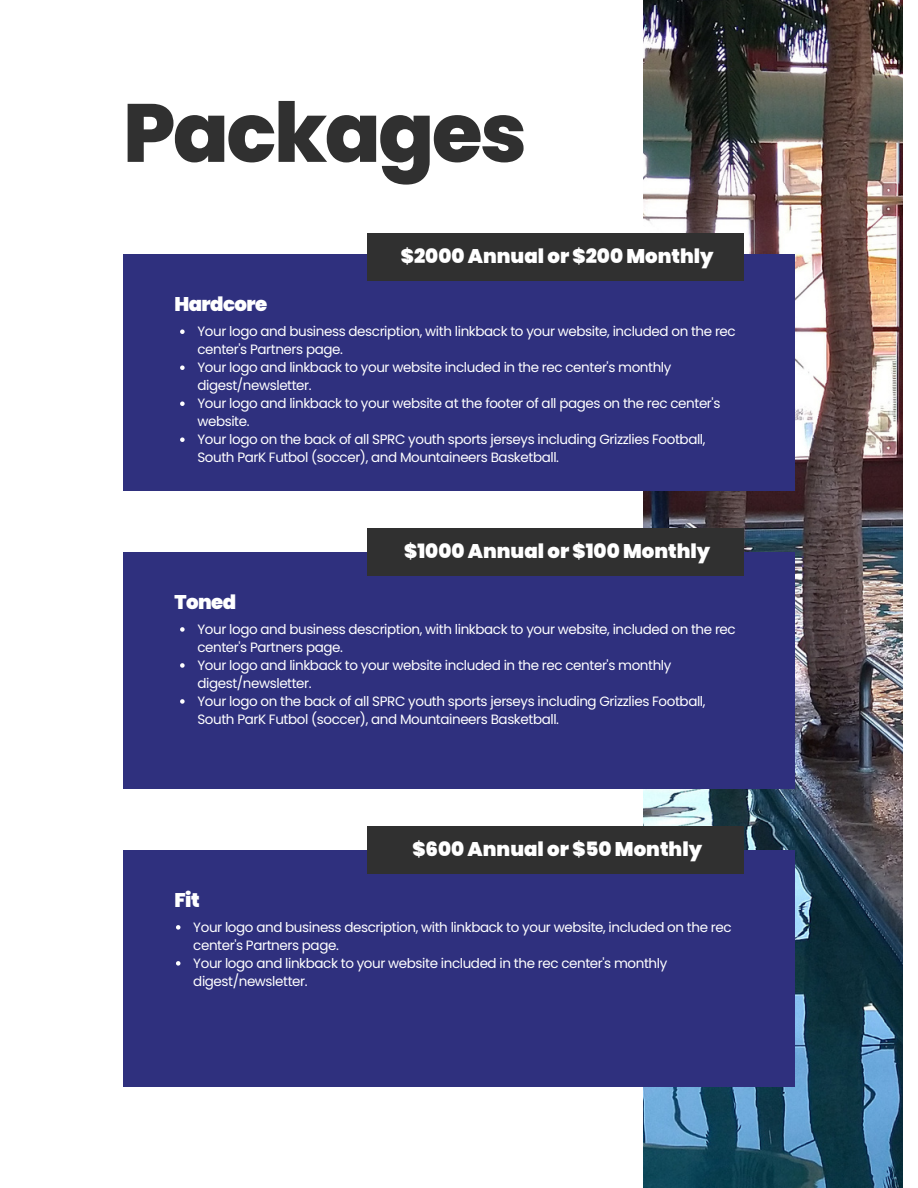
<style>
.page{position:relative;width:918px;height:1188px;background:#fff}
.page>*{position:absolute;margin:0;border:0;box-sizing:border-box;transform-origin:0 0}
.t1{font:800 82.35px "Poppins";letter-spacing:-.03em;color:#303030}
.t2{font:900 19.8px "Poppins";color:#fff}
.t3{font:900 19.8px "Poppins";letter-spacing:-.03em;color:#fff}
.t4{font:13.5px/18px "Poppins";letter-spacing:-.03em;color:#fff}
</style>
<div class="page">
<img style="left:643px;top:0;width:259px;height:1188px">
<div style="left:123px;top:254px;width:672px;height:237px;background:#2f307e"></div>
<div style="left:368px;top:234px;width:376px;height:47px;background:#303030"></div>
<div style="left:123px;top:552px;width:672px;height:237px;background:#2f307e"></div>
<div style="left:368px;top:529px;width:376px;height:47px;background:#303030"></div>
<div style="left:123px;top:850px;width:672px;height:237px;background:#2f307e"></div>
<div style="left:368px;top:826px;width:376px;height:48px;background:#303030"></div>
<svg style="left:180px;top:329px;width:5px;height:5px"></svg>
<svg style="left:180px;top:365px;width:5px;height:5px"></svg>
<svg style="left:180px;top:401px;width:5px;height:5px"></svg>
<svg style="left:180px;top:437px;width:5px;height:5px"></svg>
<svg style="left:180px;top:627px;width:5px;height:5px"></svg>
<svg style="left:180px;top:663px;width:5px;height:5px"></svg>
<svg style="left:180px;top:699px;width:5px;height:5px"></svg>
<svg style="left:176px;top:925px;width:4px;height:5px"></svg>
<svg style="left:176px;top:961px;width:4px;height:5px"></svg>
<p class="t1" style="left:123px;top:75px;width:405px">Packages</p>
<p class="t2" style="left:401px;top:242px;width:314px">$2000 Annual or $200 Monthly</p>
<p class="t3" style="left:174px;top:290px;width:94px">Hardcore</p>
<p class="t4" style="left:197px;top:323px;width:540px">Your logo and business description, with linkback to your website, included on the rec center's Partners page.</p>
<p class="t4" style="left:197px;top:359px;width:476px">Your logo and linkback to your website included in the rec center's monthly digest/newsletter.</p>
<p class="t4" style="left:197px;top:395px;width:524px">Your logo and linkback to your website at the footer of all pages on the rec center's website.</p>
<p class="t4" style="left:197px;top:431px;width:510px">Your logo on the back of all SPRC youth sports jerseys including Grizzlies Football,<br>South ParK Futbol (soccer), and Mountaineers Basketball.</p>
<p class="t2" style="left:174px;top:588px;width:63px">Toned</p>
<p class="t2" style="left:404px;top:537px;width:308px">$1000 Annual or $100 Monthly</p>
<p class="t4" style="left:197px;top:620px;width:540px">Your logo and business description, with linkback to your website, included on the rec center's Partners page.</p>
<p class="t4" style="left:197px;top:656px;width:476px">Your logo and linkback to your website included in the rec center's monthly digest/newsletter.</p>
<p class="t4" style="left:197px;top:692px;width:510px">Your logo on the back of all SPRC youth sports jerseys including Grizzlies Football,<br>South ParK Futbol (soccer), and Mountaineers Basketball.</p>
<p class="t2" style="left:174px;top:886px;width:27px">Fit</p>
<p class="t2" style="left:412px;top:835px;width:291px">$600 Annual or $50 Monthly</p>
<p class="t4" style="left:193px;top:918px;width:540px">Your logo and business description, with linkback to your website, included on the rec center's Partners page.</p>
<p class="t4" style="left:193px;top:954px;width:476px">Your logo and linkback to your website included in the rec center's monthly digest/newsletter.</p>
</div>
